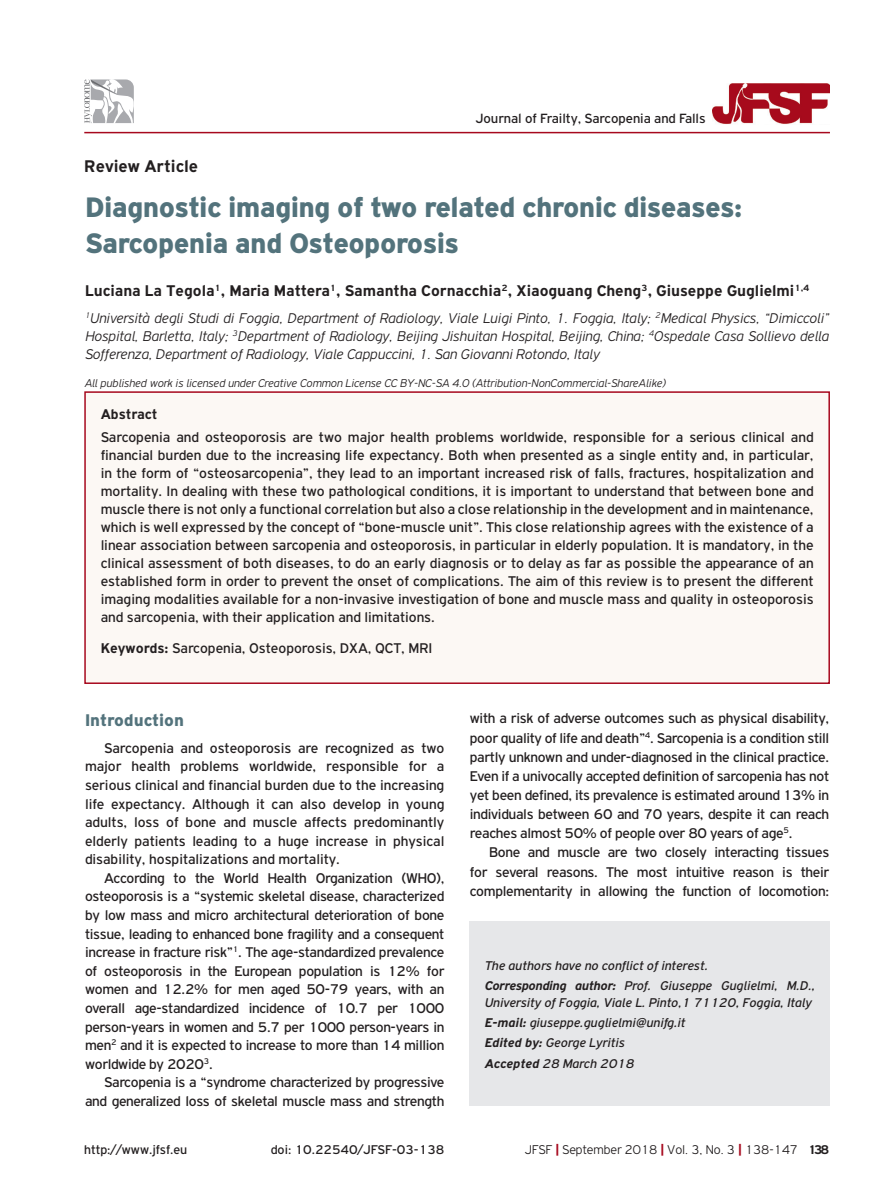
<style>
.page{position:relative;width:893px;height:1191px;background:#fff}
.page>*{position:absolute;margin:0;border:0;box-sizing:border-box;transform-origin:0 0}
.t1{font:900 30px/36px "PF Highway Gothic";letter-spacing:-.02em;color:#53737c}
.t2{font:700 18px "PF Highway Gothic";color:#231f20}
.t3{font:900 18px "PF Highway Gothic";color:#53737c}
.t4{font:700 16.5px "PF Highway Gothic";color:#231f20}
.t5{font:15px/18.6px "PF Highway Gothic";letter-spacing:-.02em;color:#231f20;text-align:justify}
.t6{font:italic 300 15px/18px "PF Highway Gothic";color:#231f20;text-align:justify}
.t7{font:15px "PF Highway Gothic";color:#231f20}
.t8{font:700 15px "PF Highway Gothic";color:#231f20}
.t9{font:14.25px "PF Highway Gothic";color:#231f20}
.t10{font:italic 13.5px/20.4px "PF Highway Gothic";color:#231f20}
.t11{font:13.5px "PF Highway Gothic";color:#231f20}
.t12{font:300 13.5px "PF Highway Gothic";color:#231f20}
.t13{font:italic 300 12px "PF Highway Gothic";color:#231f20}
.s1{font-weight:700}
.s2{font-weight:900;color:#a7091e}
</style>
<div class="page">
<div style="left:85px;top:391px;width:745px;height:293px;background:#fcf8f4"></div>
<img style="left:712px;top:83px;width:117px;height:41px">
<div style="left:84px;top:391px;width:746px;height:293px;border:2px solid #a7091e"></div>
<div style="left:470px;top:921px;width:360px;height:185px;background:#e6e7e9"></div>
<hr style="left:84px;top:132px;width:746px;height:1px;background:#a7091e">
<svg style="left:84px;top:79px;width:50px;height:44px"></svg>
<p class="t9" style="left:475px;top:111px;width:232px">Journal of Frailty, Sarcopenia and Falls</p>
<p class="t2" style="left:84px;top:156px;width:115px">Review Article</p>
<h1 class="t1" style="left:85px;top:189px;width:659px">Diagnostic imaging of two related chronic diseases:<br>Sarcopenia and Osteoporosis</h1>
<p class="t4" style="left:85px;top:282px;width:726px">Luciana La Tegola<sup>1</sup>, Maria Mattera<sup>1</sup>, Samantha Cornacchia<sup>2</sup>, Xiaoguang Cheng<sup>3</sup>, Giuseppe Guglielmi<sup>1,4</sup></p>
<p class="t6" style="left:85px;top:308px;width:746px"><sup>1</sup>Università degli Studi di Foggia, Department of Radiology, Viale Luigi Pinto, 1. Foggia, Italy; <sup>2</sup>Medical Physics, “Dimiccoli” Hospital, Barletta, Italy; <sup>3</sup>Department of Radiology, Beijing Jishuitan Hospital, Beijing, China; <sup>4</sup>Ospedale Casa Sollievo della Sofferenza, Department of Radiology, Viale Cappuccini, 1. San Giovanni Rotondo, Italy</p>
<p class="t13" style="left:85px;top:376px;width:583px">All published work is licensed under Creative Common License CC BY-NC-SA 4.0 (Attribution-NonCommercial-ShareAlike)</p>
<p class="t8" style="left:101px;top:406px;width:58px">Abstract</p>
<p class="t5" style="left:101px;top:428px;width:714px;line-height:18px">Sarcopenia and osteoporosis are two major health problems worldwide, responsible for a serious clinical and financial burden due to the increasing life expectancy. Both when presented as a single entity and, in particular, in the form of “osteosarcopenia”, they lead to an important increased risk of falls, fractures, hospitalization and mortality. In dealing with these two pathological conditions, it is important to understand that between bone and muscle there is not only a functional correlation but also a close relationship in the development and in maintenance, which is well expressed by the concept of “bone-muscle unit”. This close relationship agrees with the existence of a linear association between sarcopenia and osteoporosis, in particular in elderly population. It is mandatory, in the clinical assessment of both diseases, to do an early diagnosis or to delay as far as possible the appearance of an established form in order to prevent the onset of complications. The aim of this review is to present the different imaging modalities available for a non-invasive investigation of bone and muscle mass and quality in osteoporosis and sarcopenia, with their application and limitations.</p>
<p class="t7" style="left:101px;top:639px;width:333px"><span class="s1">Keywords:</span> Sarcopenia, Osteoporosis, DXA, QCT, MRI</p>
<p class="t3" style="left:85px;top:710px;width:100px">Introduction</p>
<p class="t5" style="left:85px;top:738px;width:361px;text-indent:19px">Sarcopenia and osteoporosis are recognized as two major health problems worldwide, responsible for a serious clinical and financial burden due to the increasing life expectancy. Although it can also develop in young adults, loss of bone and muscle affects predominantly elderly patients leading to a huge increase in physical disability, hospitalizations and mortality.</p>
<p class="t5" style="left:85px;top:868px;width:361px;text-indent:19px">According to the World Health Organization (WHO), osteoporosis is a “systemic skeletal disease, characterized by low mass and micro architectural deterioration of bone tissue, leading to enhanced bone fragility and a consequent increase in fracture risk”<sup>1</sup>. The age-standardized prevalence of osteoporosis in the European population is 12% for women and 12.2% for men aged 50-79 years, with an overall age-standardized incidence of 10.7 per 1000 person-years in women and 5.7 per 1000 person-years in men<sup>2</sup> and it is expected to increase to more than 14 million worldwide by 2020<sup>3</sup>.</p>
<p class="t5" style="left:85px;top:1073px;width:361px;text-align:right">Sarcopenia is a “syndrome characterized by progressive and generalized loss of skeletal muscle mass and strength</p>
<p class="t5" style="left:470px;top:709px;width:361px;line-height:19.2px">with a risk of adverse outcomes such as physical disability, poor quality of life and death”<sup>4</sup>. Sarcopenia is a condition still partly unknown and under-diagnosed in the clinical practice.<br>Even if a univocally accepted definition of sarcopenia has not yet been defined, its prevalence is estimated around 13% in individuals between 60 and 70 years, despite it can reach reaches almost 50% of people over 80 years of age<sup>5</sup>.</p>
<p class="t5" style="left:470px;top:843px;width:361px;line-height:19.2px;text-indent:19px">Bone and muscle are two closely interacting tissues for several reasons. The most intuitive reason is their complementarity in allowing the function of locomotion:</p>
<p class="t10" style="left:485px;top:955px;width:332px">The authors have no conflict of interest.<br><span class="s1">Corresponding author:</span> Prof. Giuseppe Guglielmi, M.D.,</p>
<p class="t10" style="left:485px;top:992px;width:329px">University of Foggia, Viale L. Pinto,1 71120, Foggia, Italy <span class="s1">E-mail:</span> giuseppe.guglielmi@unifg.it<br><span class="s1">Edited by:</span> George Lyritis<br><span class="s1">Accepted</span> 28 March 2018</p>
<p class="t11" style="left:84px;top:1142px;width:105px">http://www.jfsf.eu</p>
<p class="t11" style="left:271px;top:1142px;width:175px">doi: 10.22540/JFSF-03-138</p>
<p class="t12" style="left:525px;top:1142px;width:306px">JFSF <span class="s2">|</span> September 2018 <span class="s2">|</span> Vol. 3, No. 3 <span class="s2">|</span> 138-147 <span class="s1">138</span></p>
</div>
